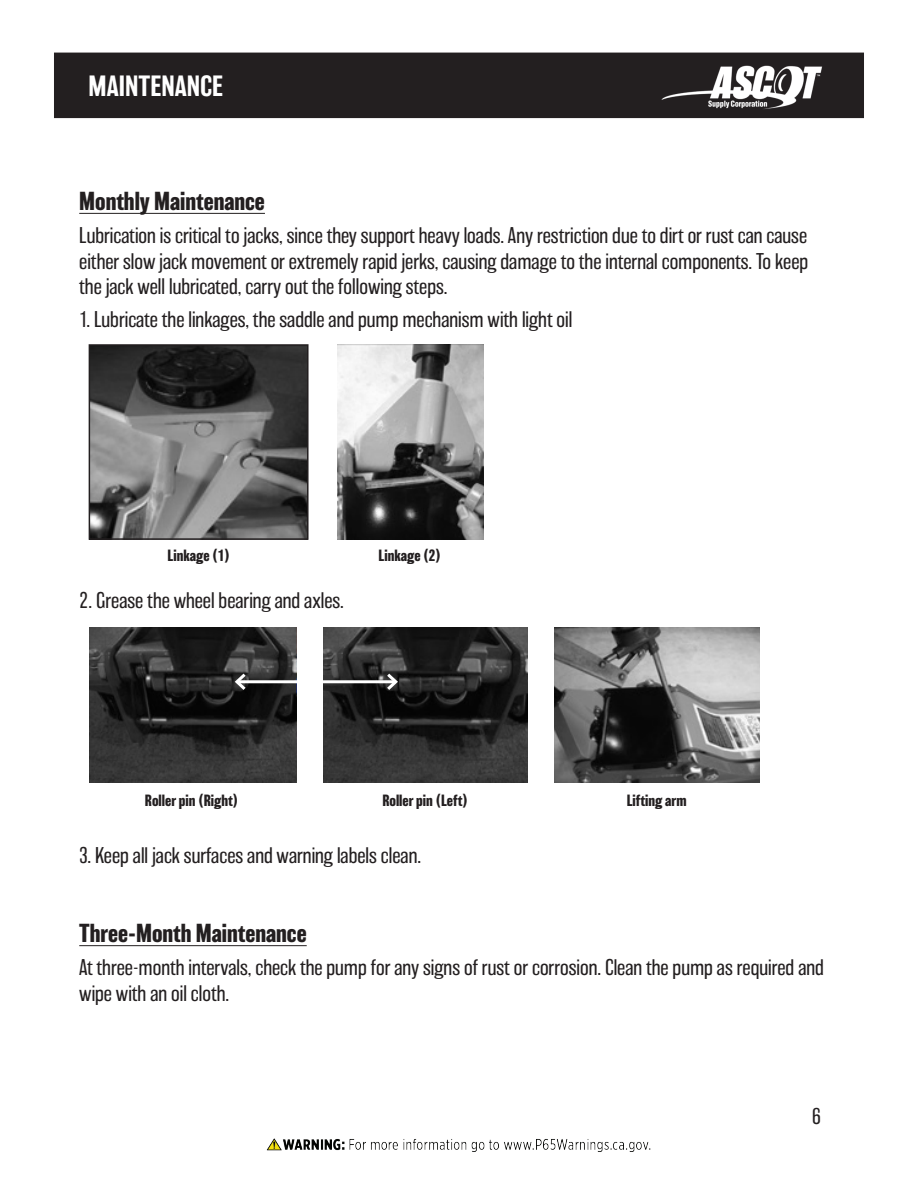
<style>
.page{position:relative;width:918px;height:1188px;background:#fff}
.page>*{position:absolute;margin:0;border:0;box-sizing:border-box;transform-origin:0 0}
.t1{font:500 27px "Balboa";color:#fff}
.t2{font:700 24px "Balboa";color:#231f20}
.t3{font:200 21px/25.5px "Balboa";color:#231f20;text-align:justify}
.t4{font:700 15px "Balboa";color:#231f20}
</style>
<div class="page">
<div style="left:54px;top:53px;width:810px;height:65px;background:#231f20"></div>
<img style="left:266px;top:1139px;width:385px;height:13px">
<img style="left:661px;top:65px;width:161px;height:44px">
<hr style="left:79px;top:213px;width:186px;height:1px;background:#231f20">
<hr style="left:79px;top:945px;width:228px;height:1px;background:#231f20">
<img style="left:92px;top:347px;width:214px;height:190px">
<div style="left:89px;top:344px;width:220px;height:196px;border:2px solid #231f20"></div>
<img style="left:338px;top:345px;width:146px;height:195px">
<img style="left:89px;top:627px;width:207px;height:156px">
<img style="left:323px;top:627px;width:204px;height:156px">
<img style="left:555px;top:627px;width:205px;height:156px">
<hr style="left:237px;top:680px;width:65px;height:3px;background:#fff">
<svg style="left:233px;top:670px;width:16px;height:23px"></svg>
<hr style="left:317px;top:680px;width:79px;height:3px;background:#fff">
<svg style="left:384px;top:670px;width:16px;height:23px"></svg>
<p class="t1" style="left:89px;top:71px;width:136px">MAINTENANCE</p>
<p class="t2" style="left:79px;top:187px;width:187px">Monthly Maintenance</p>
<p class="t3" style="left:79px;top:223px;width:730px">Lubrication is critical to jacks, since they support heavy loads. Any restriction due to dirt or rust can cause either slow jack movement or extremely rapid jerks, causing damage to the internal components. To keep the jack well lubricated, carry out the following steps.</p>
<p class="t3" style="left:79px;top:307px;width:495px">1. Lubricate the linkages, the saddle and pump mechanism with light oil</p>
<p class="t4" style="left:168px;top:547px;width:64px">Linkage (1)</p>
<p class="t4" style="left:379px;top:547px;width:64px">Linkage (2)</p>
<p class="t3" style="left:79px;top:587px;width:266px">2. Grease the wheel bearing and axles.</p>
<p class="t4" style="left:145px;top:792px;width:95px">Roller pin (Right)</p>
<p class="t4" style="left:382px;top:792px;width:87px">Roller pin (Left)</p>
<p class="t4" style="left:627px;top:792px;width:61px">Lifting arm</p>
<p class="t3" style="left:79px;top:842px;width:343px">3. Keep all jack surfaces and warning labels clean.</p>
<p class="t2" style="left:79px;top:920px;width:229px">Three-Month Maintenance</p>
<p class="t3" style="left:79px;top:955px;width:746px">At three-month intervals, check the pump for any signs of rust or corrosion. Clean the pump as required and wipe with an oil cloth.</p>
<p class="t3" style="left:812px;top:1104px;width:10px">6</p>
</div>
